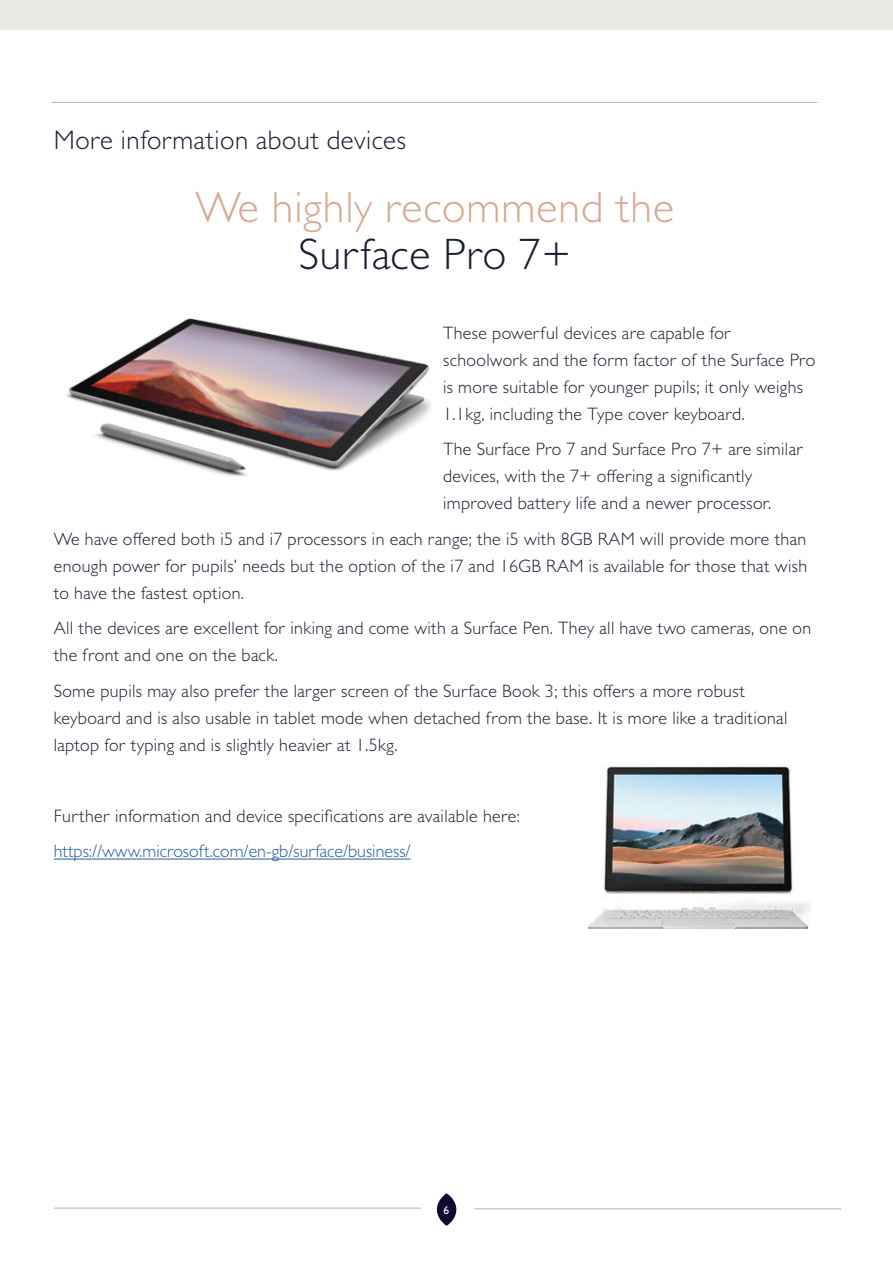
<style>
.page{position:relative;width:893px;height:1263px;background:#fff}
.page>*{position:absolute;margin:0;border:0;box-sizing:border-box;transform-origin:0 0}
.t1{font:300 44.25px "Gill Sans MT Std";letter-spacing:.02em;color:#d8aa94}
.t2{font:300 44.25px "Gill Sans MT Std";letter-spacing:.02em;color:#1b1f34}
.t3{font:300 27px "Gill Sans MT Std";letter-spacing:.02em;color:#1b1f34}
.t4{font:300 18px/27px "Gill Sans MT Std";letter-spacing:.02em;color:#1b1f34}
.t5{font:300 18px "Gill Sans MT Std";color:#275b9b}
.t6{font:500 11.55px "Gill Sans MT Std";color:#fff}
</style>
<div class="page">
<svg style="left:437px;top:1193px;width:19px;height:33px"></svg>
<hr style="left:52px;top:102px;width:765px;height:1px;background:#b3b2b2">
<hr style="left:474px;top:1208px;width:367px;height:1px;background:#b3b2b2">
<div style="left:0;top:0;width:893px;height:30px;background:#eceae6"></div>
<hr style="left:54px;top:1208px;width:367px;height:1px;background:#b3b2b2">
<img style="left:66px;top:318px;width:365px;height:158px">
<img style="left:588px;top:765px;width:222px;height:163px">
<hr style="left:54px;top:858px;width:357px;height:1px;background:#275b9b">
<h2 class="t3" style="left:54px;top:124px;width:354px">More information about devices</h2>
<h1 class="t1" style="left:195px;top:180px;width:480px">We highly recommend the</h1>
<h1 class="t2" style="left:298px;top:228px;width:274px">Surface Pro 7+</h1>
<p class="t4" style="left:443px;top:319px;width:374px">These powerful devices are capable for schoolwork and the form factor of the Surface Pro is more suitable for younger pupils; it only weighs 1.1kg, including the Type cover keyboard.</p>
<p class="t4" style="left:443px;top:435px;width:362px">The Surface Pro 7 and Surface Pro 7+ are similar devices, with the 7+ offering a significantly improved battery life and a newer processor.</p>
<p class="t4" style="left:54px;top:525px;width:755px;text-align:justify">We have offered both i5 and i7 processors in each range; the i5 with 8GB RAM will provide more than enough power for pupils’ needs but the option of the i7 and 16GB RAM is available for those that wish to have the fastest option.</p>
<p class="t4" style="left:54px;top:614px;width:759px">All the devices are excellent for inking and come with a Surface Pen. They all have two cameras, one on the front and one on the back.</p>
<p class="t4" style="left:54px;top:677px;width:735px">Some pupils may also prefer the larger screen of the Surface Book 3; this offers a more robust keyboard and is also usable in tablet mode when detached from the base. It is more like a traditional laptop for typing and is slightly heavier at 1.5kg.</p>
<p class="t4" style="left:54px;top:802px;width:468px">Further information and device specifications are available here:</p>
<p class="t5" style="left:54px;top:840px;width:358px">https://www.microsoft.com/en-gb/surface/business/</p>
<p class="t6" style="left:444px;top:1203px;width:7px">6</p>
</div>
